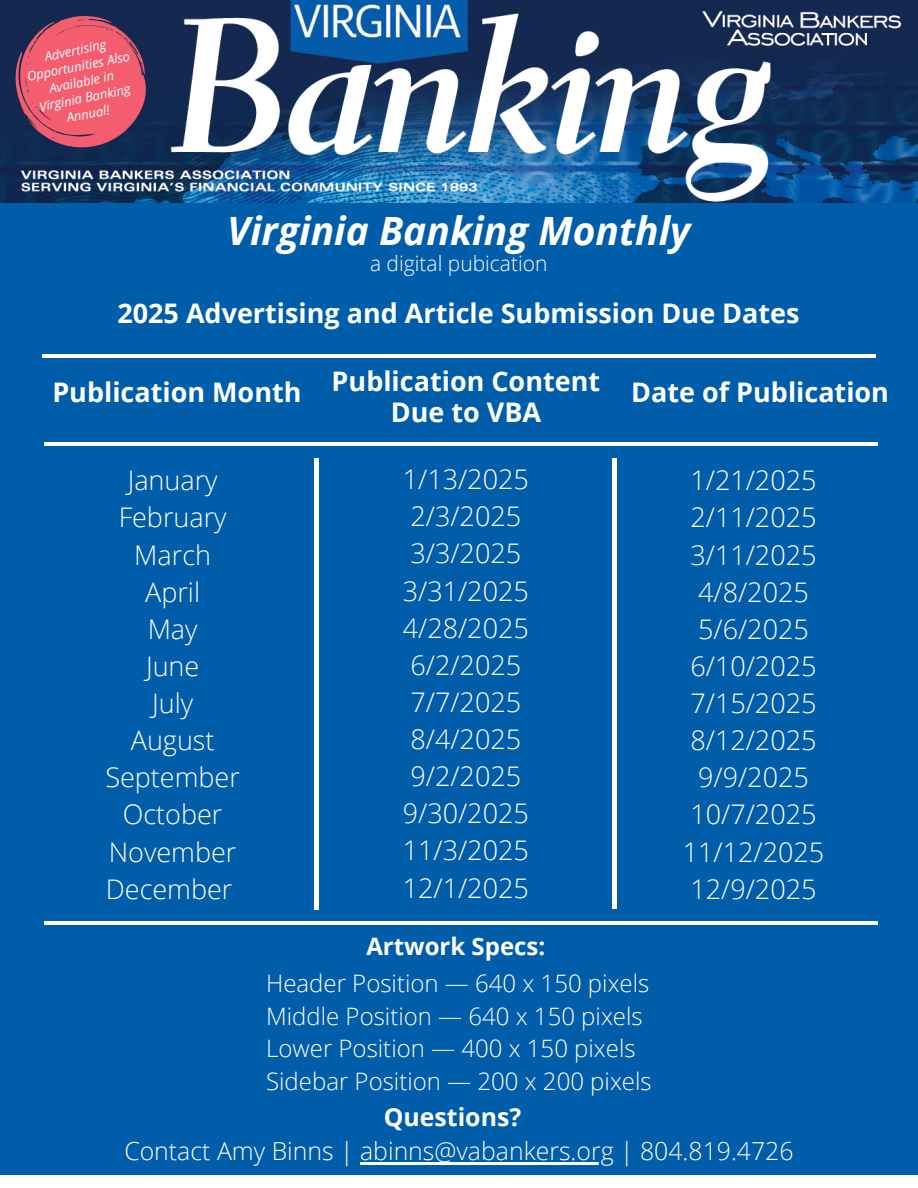
<style>
.page{position:relative;width:918px;height:1188px;background:#fff}
.page>*{position:absolute;margin:0;border:0;box-sizing:border-box;transform-origin:0 0}
.t1{font:italic 700 39px "Open Sans";color:#fff}
.t2{font:300 27px/37.2px "Open Sans";color:#fff;text-align:center}
.t3{font:700 27px/30.3px "Open Sans";color:#fff;text-align:center}
.t4{font:300 24.9px/33.8px "Open Sans";color:#fff;text-align:center}
.t5{font:300 24px/32.7px "Open Sans";color:#fff}
.t6{font:700 24px "Open Sans";color:#fff}
.t7{font:300 21px "Open Sans";color:#fff}
.t8{font:italic 12.9px/16.2px "Open Sans";color:#fff;text-align:center}
.s1{font-weight:700}
</style>
<div class="page">
<div style="left:0;top:188px;width:918px;height:986px;background:#005daa"></div>
<img style="left:0;top:0;width:918px;height:202px">
<svg style="left:16px;top:16px;width:130px;height:132px;background:#bd5066"></svg>
<hr style="left:44px;top:442px;width:834px;height:4px;background:#fff">
<hr style="left:42px;top:354px;width:833px;height:4px;background:#fff">
<div style="left:314px;top:458px;width:5px;height:452px;background:#fff"></div>
<hr style="left:613px;top:458px;width:4px;height:451px;background:#fff">
<hr style="left:44px;top:921px;width:834px;height:4px;background:#fff">
<hr style="left:360px;top:1162px;width:254px;height:2px;background:#fff">
<h1 class="t8" style="left:22px;top:52px;width:106px;rotate:-11deg">Advertising<br>Opportunities Also<br>Available in<br>Virginia Banking<br>Annual!</h1>
<p class="t1" style="left:227px;top:203px;width:465px">Virginia Banking Monthly</p>
<p class="t7" style="left:370px;top:248px;width:179px">a digital pubication</p>
<p class="t3" style="left:117px;top:298px;width:684px">2025 Advertising and Article Submission Due Dates</p>
<h2 class="t3" style="left:332px;top:366px;width:270px">Publication Content<br>Due to VBA</h2>
<h2 class="t3" style="left:52px;top:377px;width:251px">Publication Month</h2>
<p class="t3" style="left:631px;top:377px;width:259px">Date of Publication</p>
<h2 class="t2" style="left:105px;top:461px;width:136px">January<br>February<br>March<br>April<br>May<br>June<br>July<br>August<br>September<br>October<br>November<br>December</h2>
<h2 class="t2" style="left:403px;top:460px;width:128px;text-align:left">1/13/2025<br>2/3/2025<br>3/3/2025<br>3/31/2025<br>4/28/2025<br>6/2/2025<br>7/7/2025<br>8/4/2025<br>9/2/2025<br>9/30/2025<br>11/3/2025<br>12/1/2025</h2>
<p class="t2" style="left:683px;top:461px;width:143px">1/21/2025<br>2/11/2025<br>3/11/2025<br>4/8/2025<br>5/6/2025<br>6/10/2025<br>7/15/2025<br>8/12/2025<br>9/9/2025<br>10/7/2025<br>11/12/2025<br>12/9/2025</p>
<p class="t6" style="left:366px;top:930px;width:180px">Artwork Specs:</p>
<p class="t5" style="left:266px;top:966px;width:387px">Header Position — 640 x 150 pixels Middle Position — 640 x 150 pixels Lower Position — 400 x 150 pixels Sidebar Position — 200 x 200 pixels</p>
<p class="t4" style="left:124px;top:1100px;width:671px"><span class="s1">Questions?<br></span>Contact Amy Binns | abinns@vabankers.org | 804.819.4726</p>
</div>
